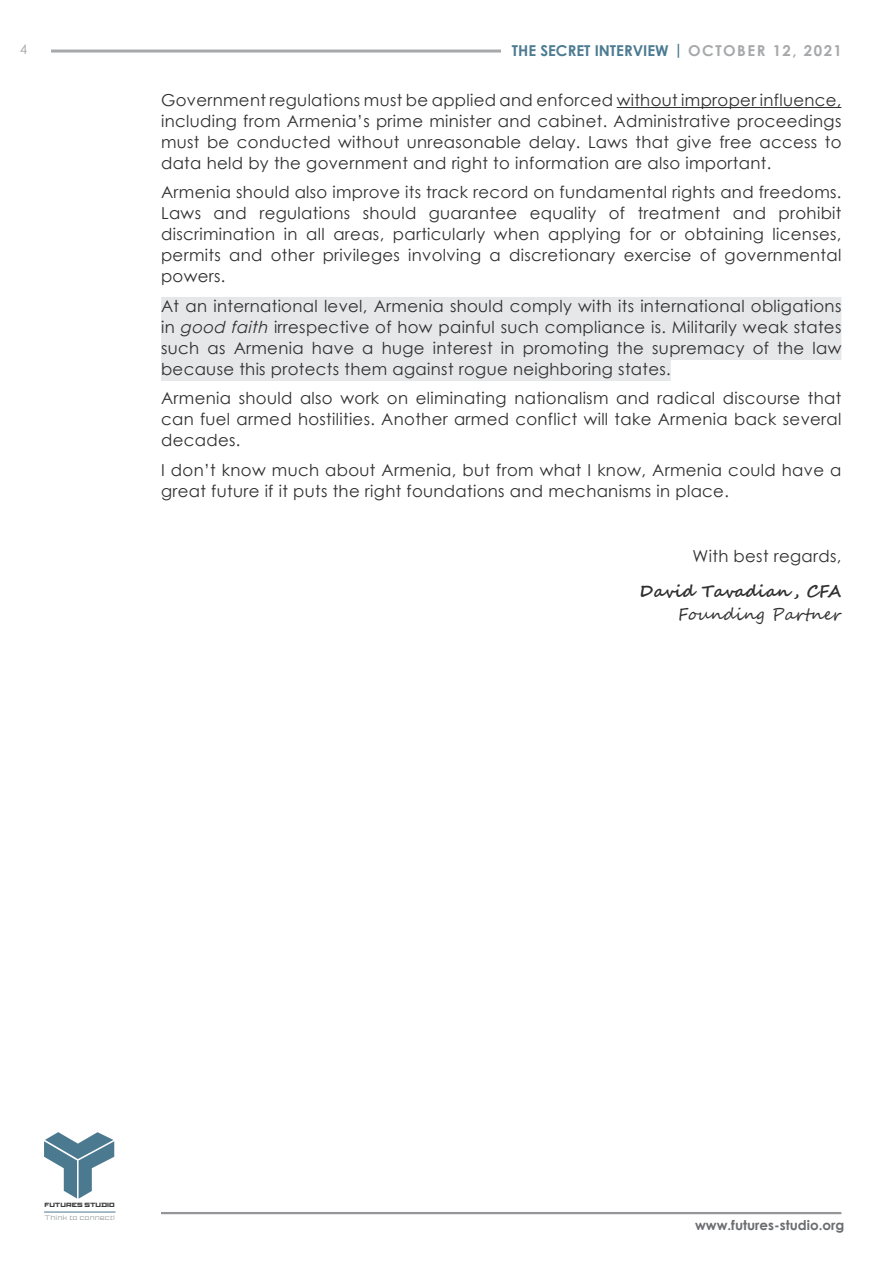
<style>
.page{position:relative;width:893px;height:1263px;background:#fff}
.page>*{position:absolute;margin:0;border:0;box-sizing:border-box;transform-origin:0 0}
.t1{font:16.5px/21px "Century Gothic";letter-spacing:.02em;color:#312f30;text-align:justify}
.t2{font:700 16.5px "Segoe Script";letter-spacing:.02em;color:#312f30}
.t3{font:16.5px "Segoe Script";letter-spacing:.02em;color:#312f30}
.t4{font:700 15px "Century Gothic";color:#4c7b92}
.t5{font:700 13.5px "Century Gothic";color:#6c6d70}
.t6{font:13.5px "Century Gothic";color:#a6a8aa}
.t7{font:6.6px "Proto Sans 06";color:#939598}
.t8{font:6.15px "Proto Sans 56";color:#3f3f3f}
.s1{font-family:"Bokonique";font-weight:400}
.s2{color:#a6a8aa}
.s3{font-style:italic}
</style>
<div class="page">
<hr style="left:44px;top:1211px;width:71px;height:1px;background:#4c7b92">
<svg style="left:44px;top:1132px;width:70px;height:67px"></svg>
<hr style="left:51px;top:50px;width:450px;height:3px;background:#a6a8aa">
<hr style="left:161px;top:1212px;width:680px;height:2px;background:#939598">
<hr style="left:617px;top:107px;width:224px;height:1px;background:#312f30">
<div style="left:161px;top:297px;width:680px;height:21px;background:#e6e7e9"></div>
<div style="left:161px;top:318px;width:680px;height:21px;background:#e6e7e9"></div>
<div style="left:161px;top:339px;width:680px;height:21px;background:#e6e7e9"></div>
<div style="left:161px;top:360px;width:510px;height:21px;background:#e6e7e9"></div>
<p class="t6" style="left:20px;top:39px;width:9px">4</p>
<p class="t4" style="left:512px;top:40px;width:332px">THE SECRET INTERVIEW <span class="s1">|</span> <span class="s2">OCTOBER 12, 2021</span></p>
<p class="t1" style="left:161px;top:89px;width:682px">Government regulations must be applied and enforced without improper influence, including from Armenia’s prime minister and cabinet. Administrative proceedings must be conducted without unreasonable delay. Laws that give free access to data held by the government and right to information are also important.</p>
<p class="t1" style="left:161px;top:182px;width:682px">Armenia should also improve its track record on fundamental rights and freedoms.<br>Laws and regulations should guarantee equality of treatment and prohibit discrimination in all areas, particularly when applying for or obtaining licenses, permits and other privileges involving a discretionary exercise of governmental powers.</p>
<p class="t1" style="left:161px;top:295px;width:682px">At an international level, Armenia should comply with its international obligations in <span class="s3">good faith</span> irrespective of how painful such compliance is. Militarily weak states such as Armenia have a huge interest in promoting the supremacy of the law because this protects them against rogue neighboring states.</p>
<p class="t1" style="left:161px;top:388px;width:682px">Armenia should also work on eliminating nationalism and radical discourse that can fuel armed hostilities. Another armed conflict will take Armenia back several decades.</p>
<p class="t1" style="left:161px;top:459px;width:682px">I don’t know much about Armenia, but from what I know, Armenia could have a great future if it puts the right foundations and mechanisms in place.</p>
<p class="t8" style="left:44px;top:1201px;width:72px">FUTURES STUDIO</p>
<p class="t7" style="left:45px;top:1213px;width:72px">Think to connect!</p>
<p class="t1" style="left:693px;top:545px;width:150px">With best regards,</p>
<p class="t2" style="left:639px;top:578px;width:204px">David Tavadian , CFA</p>
<p class="t3" style="left:678px;top:601px;width:165px">Founding Partner</p>
<p class="t5" style="left:695px;top:1214px;width:151px">www.futures-studio.org</p>
</div>
